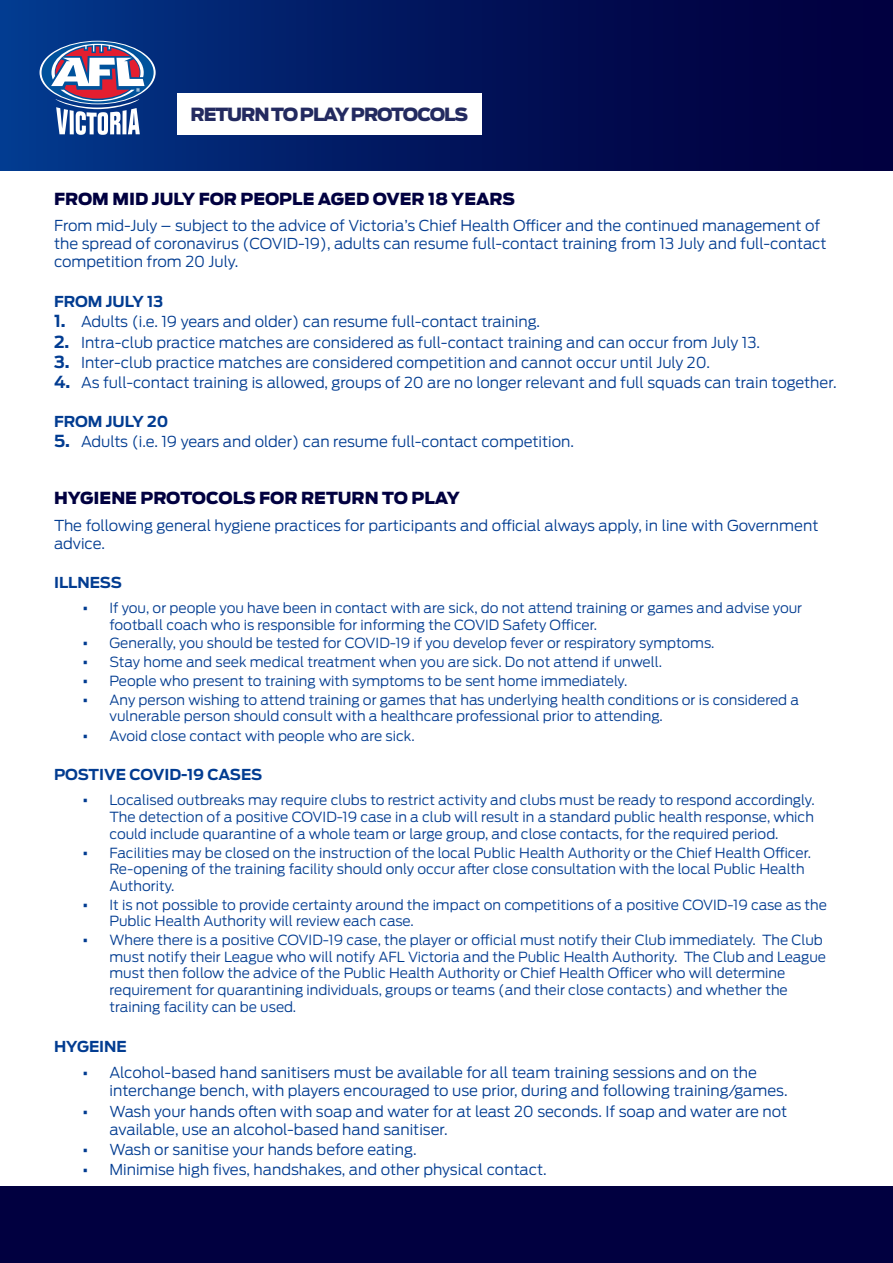
<style>
.page{position:relative;width:893px;height:1263px;background:#fff}
.page>*{position:absolute;margin:0;border:0;box-sizing:border-box;transform-origin:0 0}
.t1{font:900 18px "Antenna";letter-spacing:-.06em;color:#232a60}
.t2{font:900 16.5px "Antenna";color:#010040}
.t3{font:300 15px/18px "Antenna";color:#023c91}
.t4{font:700 15px "Antenna";color:#023c91}
.t5{font:300 13.8px/16.6px "Antenna";color:#023c91}
.s1{font-weight:700;font-size:16.5px}
.s2{font-weight:700;font-size:15px}
.s3{font-weight:700}
</style>
<div class="page">
<div style="left:0;top:0;width:893px;height:170px;background:linear-gradient(to right,#023689,#010036)"></div>
<div style="left:177px;top:94px;width:305px;height:41px;background:#fff"></div>
<svg style="left:40px;top:41px;width:115px;height:63px"></svg>
<div style="left:42px;top:42px;width:112px;height:61px;background:#00529c;border-radius:50%"></div>
<svg style="left:51px;top:44px;width:93px;height:91px"></svg>
<div style="left:0;top:1186px;width:893px;height:77px;background:#010040"></div>
<h1 class="t1" style="left:190px;top:102px;width:279px">RETURN TO PLAY PROTOCOLS</h1>
<p class="t2" style="left:54px;top:187px;width:463px">FROM MID JULY FOR PEOPLE AGED OVER 18 YEARS</p>
<p class="t3" style="left:54px;top:216px;width:774px">From mid-July – subject to the advice of Victoria’s Chief Health Officer and the continued management of the spread of coronavirus (COVID-19), adults can resume full-contact training from 13 July and full-contact competition from 20 July.</p>
<p class="t4" style="left:54px;top:291px;width:111px">FROM JULY 13</p>
<p class="t3" style="left:54px;top:313px;width:488px"><span class="s1">1.</span> Adults (i.e. 19 years and older) can resume full-contact training.</p>
<p class="t3" style="left:54px;top:333px;width:708px"><span class="s1">2.</span> Intra-club practice matches are considered as full-contact training and can occur from July 13.</p>
<p class="t3" style="left:54px;top:353px;width:657px"><span class="s1">3.</span> Inter-club practice matches are considered competition and cannot occur until July 20.</p>
<p class="t3" style="left:54px;top:373px;width:784px"><span class="s1">4.</span> As full-contact training is allowed, groups of 20 are no longer relevant and full squads can train together.</p>
<p class="t4" style="left:54px;top:411px;width:116px">FROM JULY 20</p>
<p class="t3" style="left:54px;top:432px;width:522px"><span class="s1">5.</span> Adults (i.e. 19 years and older) can resume full-contact competition.</p>
<p class="t2" style="left:54px;top:486px;width:407px">HYGIENE PROTOCOLS FOR RETURN TO PLAY</p>
<p class="t3" style="left:54px;top:516px;width:766px">The following general hygiene practices for participants and official always apply, in line with Government advice.</p>
<p class="t4" style="left:54px;top:572px;width:70px">ILLNESS</p>
<p class="t5" style="left:110px;top:599px;width:694px;text-indent:-27px"><span class="s2">•</span> If you, or people you have been in contact with are sick, do not attend training or games and advise your football coach who is responsible for informing the COVID Safety Officer.</p>
<p class="t5" style="left:82px;top:635px;width:634px"><span class="s2">•</span> Generally, you should be tested for COVID-19 if you develop fever or respiratory symptoms.</p>
<p class="t5" style="left:82px;top:653px;width:581px"><span class="s2">•</span> Stay home and seek medical treatment when you are sick. Do not attend if unwell.</p>
<p class="t5" style="left:82px;top:672px;width:546px"><span class="s2">•</span> People who present to training with symptoms to be sent home immediately.</p>
<p class="t5" style="left:110px;top:691px;width:691px;text-indent:-27px"><span class="s2">•</span> Any person wishing to attend training or games that has underlying health conditions or is considered a vulnerable person should consult with a healthcare professional prior to attending.</p>
<p class="t5" style="left:82px;top:728px;width:334px"><span class="s2">•</span> Avoid close contact with people who are sick.</p>
<p class="t4" style="left:54px;top:764px;width:210px">POSTIVE COVID-19 CASES</p>
<p class="t5" style="left:110px;top:792px;width:707px;text-align:justify;text-indent:-27px"><span class="s2">•</span> Localised outbreaks may require clubs to restrict activity and clubs must be ready to respond accordingly.<br>The detection of a positive COVID-19 case in a club will result in a standard public health response, which could include quarantine of a whole team or large group, and close contacts, for the required period.</p>
<p class="t5" style="left:110px;top:844px;width:703px;text-indent:-27px"><span class="s2">•</span> Facilities may be closed on the instruction of the local Public Health Authority or the Chief Health Officer.<br>Re-opening of the training facility should only occur after close consultation with the local Public Health<br>Authority.</p>
<p class="t5" style="left:110px;top:896px;width:719px;text-indent:-27px"><span class="s2">•</span> It is not possible to provide certainty around the impact on competitions of a positive COVID-19 case as the<br>Public Health Authority will review each case.</p>
<p class="t5" style="left:110px;top:931px;width:718px;text-indent:-27px"><span class="s2">•</span> Where there is a positive COVID-19 case, the player or official must notify their Club immediately. The Club must notify their League who will notify AFL Victoria and the Public Health Authority. The Club and League must then follow the advice of the Public Health Authority or Chief Health Officer who will determine requirement for quarantining individuals, groups or teams (and their close contacts) and whether the training facility can be used.</p>
<p class="t4" style="left:54px;top:1036px;width:74px">HYGEINE</p>
<p class="t3" style="left:110px;top:1063px;width:680px;text-indent:-27px"><span class="s3">•</span> Alcohol-based hand sanitisers must be available for all team training sessions and on the interchange bench, with players encouraged to use prior, during and following training/games.</p>
<p class="t3" style="left:110px;top:1102px;width:679px;text-indent:-27px"><span class="s3">•</span> Wash your hands often with soap and water for at least 20 seconds. If soap and water are not available, use an alcohol-based hand sanitiser.</p>
<p class="t3" style="left:82px;top:1140px;width:336px"><span class="s3">•</span> Wash or sanitise your hands before eating.</p>
<p class="t3" style="left:82px;top:1160px;width:466px"><span class="s3">•</span> Minimise high fives, handshakes, and other physical contact.</p>
</div>
